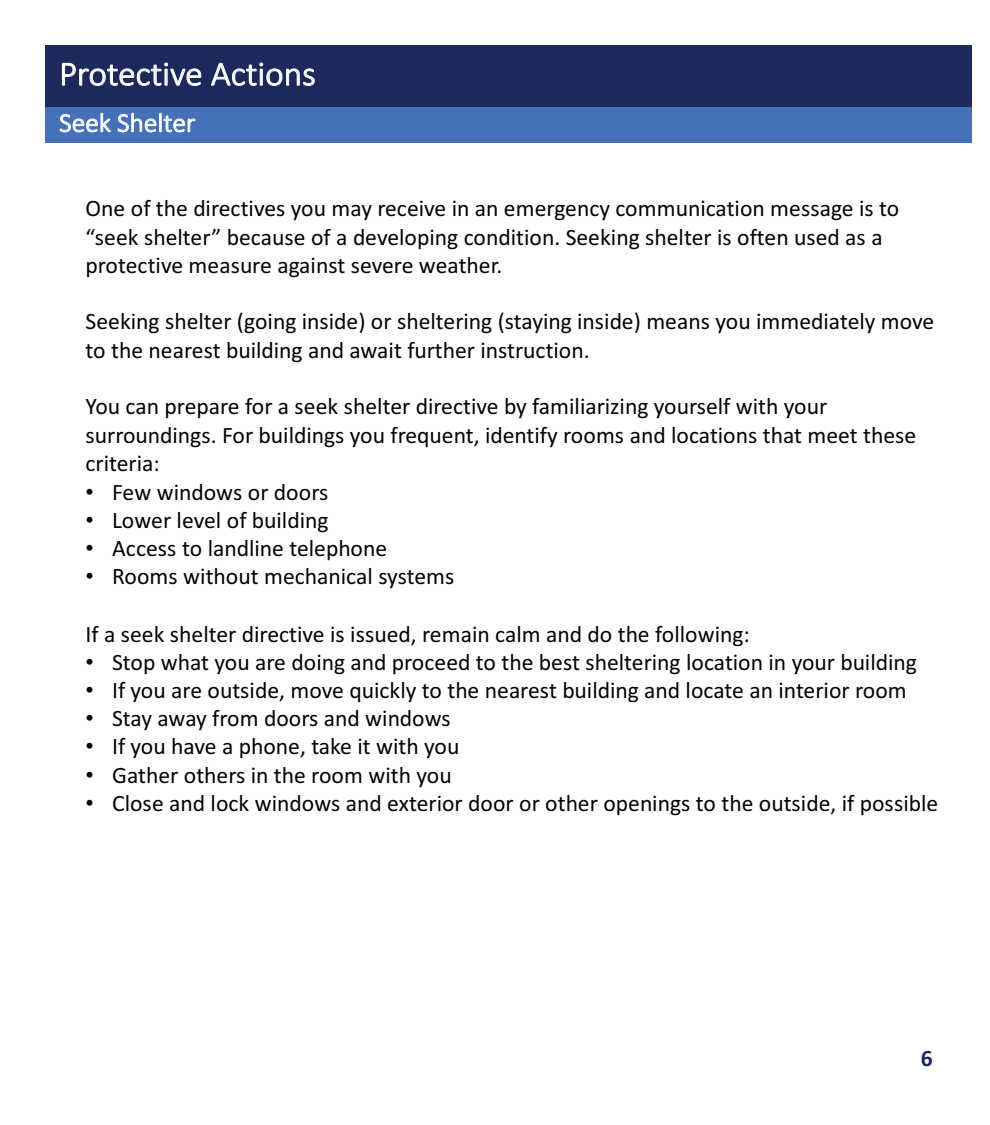
<style>
.page{position:relative;width:990px;height:1125px;background:#fff}
.page>*{position:absolute;margin:0;border:0;box-sizing:border-box;transform-origin:0 0}
.t1{font:300 34.5px "Calibri";color:#fff}
.t2{font:300 26.75px "Calibri";letter-spacing:-.005em;color:#fff}
.t3{font:23.5px/28.2px "Calibri";color:#040503}
.t4{font:700 23.5px "Calibri";color:#1d285c}
.s1{font-family:"Arial"}
</style>
<div class="page">
<div style="left:45px;top:45px;width:927px;height:62px;background:#1d285c"></div>
<svg style="left:61px;top:62px;width:141px;height:24px"></svg>
<svg style="left:211px;top:62px;width:104px;height:24px"></svg>
<div style="left:45px;top:107px;width:927px;height:35px;background:#4671b8"></div>
<svg style="left:59px;top:113px;width:52px;height:20px"></svg>
<svg style="left:117px;top:113px;width:79px;height:20px"></svg>
<h1 class="t1" style="left:59px;top:52px;width:258px">Protective Actions</h1>
<p class="t2" style="left:59px;top:106px;width:138px">Seek Shelter</p>
<p class="t3" style="left:86px;top:194px;width:815px">One of the directives you may receive in an emergency communication message is to “seek shelter” because of a developing condition. Seeking shelter is often used as a protective measure against severe weather.</p>
<p class="t3" style="left:86px;top:306px;width:850px">Seeking shelter (going inside) or sheltering (staying inside) means you immediately move to the nearest building and await further instruction.</p>
<p class="t3" style="left:86px;top:392px;width:832px">You can prepare for a seek shelter directive by familiarizing yourself with your surroundings. For buildings you frequent, identify rooms and locations that meet these criteria:</p>
<p class="t3" style="left:86px;top:477px;width:244px"><span class="s1">•</span> Few windows or doors</p>
<p class="t3" style="left:86px;top:505px;width:244px"><span class="s1">•</span> Lower level of building</p>
<p class="t3" style="left:86px;top:534px;width:303px"><span class="s1">•</span> Access to landline telephone</p>
<p class="t3" style="left:86px;top:562px;width:370px"><span class="s1">•</span> Rooms without mechanical systems</p>
<p class="t3" style="left:86px;top:619px;width:666px">If a seek shelter directive is issued, remain calm and do the following:</p>
<p class="t3" style="left:86px;top:647px;width:833px"><span class="s1">•</span> Stop what you are doing and proceed to the best sheltering location in your building</p>
<p class="t3" style="left:86px;top:675px;width:823px"><span class="s1">•</span> If you are outside, move quickly to the nearest building and locate an interior room</p>
<p class="t3" style="left:86px;top:704px;width:367px"><span class="s1">•</span> Stay away from doors and windows</p>
<p class="t3" style="left:86px;top:732px;width:375px"><span class="s1">•</span> If you have a phone, take it with you</p>
<p class="t3" style="left:86px;top:761px;width:368px"><span class="s1">•</span> Gather others in the room with you</p>
<p class="t3" style="left:86px;top:789px;width:854px"><span class="s1">•</span> Close and lock windows and exterior door or other openings to the outside, if possible</p>
<p class="t4" style="left:921px;top:1042px;width:13px">6</p>
</div>
